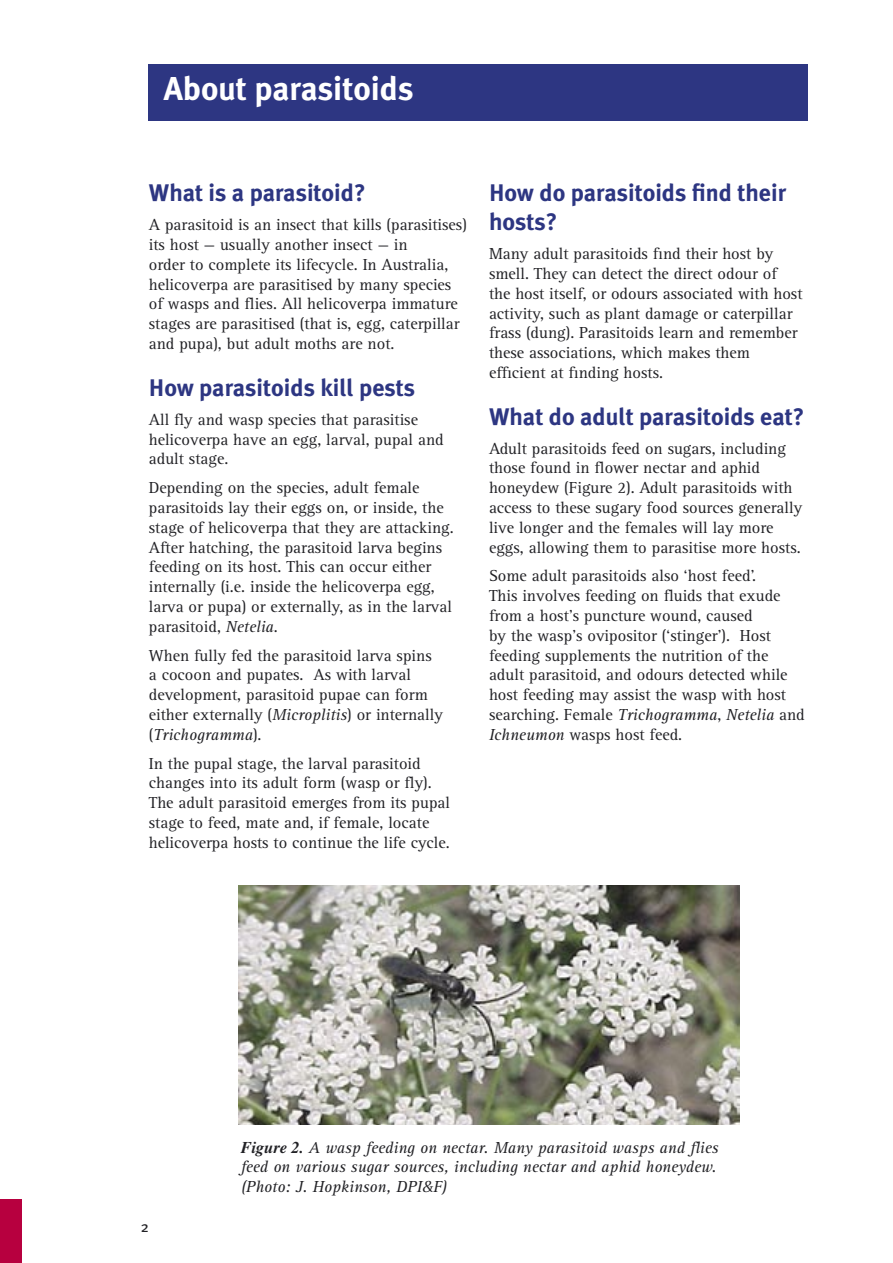
<style>
.page{position:relative;width:893px;height:1263px;background:#fff}
.page>*{position:absolute;margin:0;border:0;box-sizing:border-box;transform-origin:0 0}
.t1{font:700 33px "Meta Plus";color:#fff}
.t2{font:700 24px/28.8px "Meta Plus";color:#2d3682}
.t3{font:16.5px/19.8px "Agfa Rotis Serif";color:#212125}
.t4{font:italic 16.5px/19.8px "Agfa Rotis Serif";color:#212125}
.t5{font:15px "Meta Plus";color:#212125}
.s1{font-style:italic}
.s2{font-family:"Times";font-weight:700}
</style>
<div class="page">
<div style="left:149px;top:64px;width:659px;height:57px;background:#2d3682"></div>
<div style="left:0;top:1199px;width:21px;height:64px;background:#b7003f"></div>
<img style="left:239px;top:885px;width:500px;height:239px">
<h1 class="t1" style="left:164px;top:69px;width:251px">About parasitoids</h1>
<h2 class="t2" style="left:149px;top:179px;width:218px">What is a parasitoid?</h2>
<p class="t3" style="left:149px;top:215px;width:320px">A parasitoid is an insect that kills (parasitises) its host — usually another insect — in<br>order to complete its lifecycle. In Australia, helicoverpa are parasitised by many species of wasps and flies. All helicoverpa immature stages are parasitised (that is, egg, caterpillar and pupa), but adult moths are not.</p>
<h2 class="t2" style="left:149px;top:373px;width:268px">How parasitoids kill pests</h2>
<p class="t3" style="left:149px;top:410px;width:296px">All fly and wasp species that parasitise helicoverpa have an egg, larval, pupal and adult stage.</p>
<p class="t3" style="left:149px;top:478px;width:307px">Depending on the species, adult female parasitoids lay their eggs on, or inside, the stage of helicoverpa that they are attacking.<br>After hatching, the parasitoid larva begins feeding on its host. This can occur either internally (i.e. inside the helicoverpa egg, larva or pupa) or externally, as in the larval parasitoid, <span class="s1">Netelia</span>.</p>
<p class="t3" style="left:149px;top:646px;width:296px">When fully fed the parasitoid larva spins a cocoon and pupates. As with larval development, parasitoid pupae can form either externally (<span class="s1">Microplitis</span>) or internally (<span class="s1">Trichogramma</span>).</p>
<p class="t3" style="left:149px;top:754px;width:303px">In the pupal stage, the larval parasitoid changes into its adult form (wasp or fly).<br>The adult parasitoid emerges from its pupal stage to feed, mate and, if female, locate helicoverpa hosts to continue the life cycle.</p>
<h2 class="t2" style="left:489px;top:179px;width:299px">How do parasitoids find their hosts?</h2>
<p class="t3" style="left:489px;top:244px;width:315px">Many adult parasitoids find their host by smell. They can detect the direct odour of<br>the host itself, or odours associated with host activity, such as plant damage or caterpillar frass (dung). Parasitoids learn and remember these associations, which makes them efficient at finding hosts.</p>
<h2 class="t2" style="left:489px;top:402px;width:317px">What do adult parasitoids eat?</h2>
<p class="t3" style="left:489px;top:439px;width:315px">Adult parasitoids feed on sugars, including those found in flower nectar and aphid honeydew (Figure 2). Adult parasitoids with access to these sugary food sources generally live longer and the females will lay more eggs, allowing them to parasitise more hosts.</p>
<p class="t3" style="left:489px;top:566px;width:317px">Some adult parasitoids also ‘host feed’.<br>This involves feeding on fluids that exude from a host’s puncture wound, caused<br>by the wasp’s ovipositor (‘stinger’). Host feeding supplements the nutrition of the adult parasitoid, and odours detected while host feeding may assist the wasp with host searching. Female <span class="s1">Trichogramma</span>, <span class="s1">Netelia</span> and <span class="s1">Ichneumon</span> wasps host feed.</p>
<p class="t5" style="left:141px;top:1218px;width:10px">2</p>
<p class="t4" style="left:241px;top:1138px;width:479px"><span class="s2">Figure 2.</span> A wasp feeding on nectar. Many parasitoid wasps and flies feed on various sugar sources, including nectar and aphid honeydew. (Photo: J. Hopkinson, DPI&amp;F)</p>
</div>
